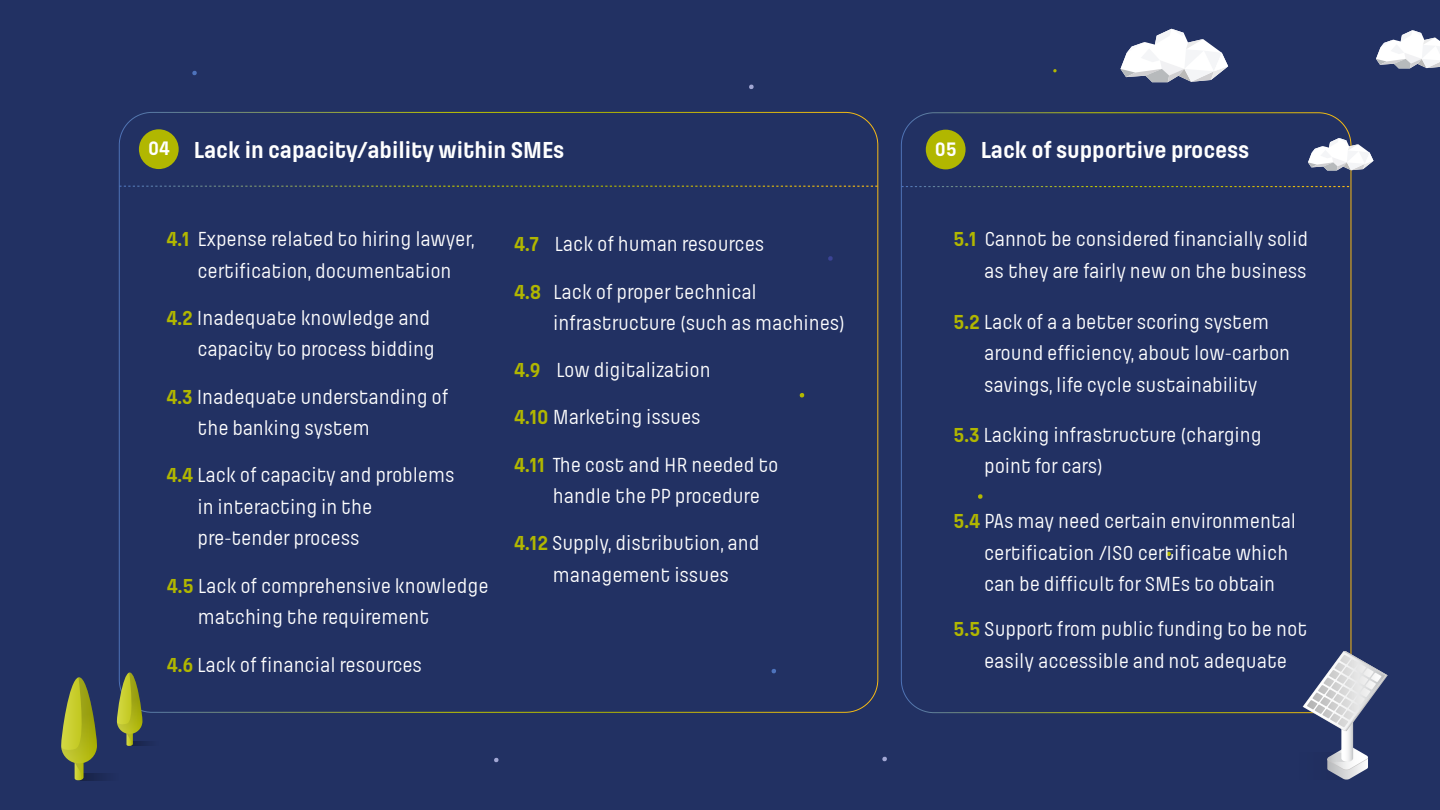
<style>
.page{position:relative;width:1440px;height:810px;background:#223163}
.page>*{position:absolute;margin:0;border:0;box-sizing:border-box;transform-origin:0 0}
.t1{font:700 24px "Pilcrow W03";color:#fff}
.t2{font:21px/31.5px "Pilcrow W03";color:#fff}
.t3{font:700 20.25px "Pilcrow W03";color:#fff}
.s1{font-size:20.25px}
.s2{font-weight:700;color:#b1b700}
</style>
<div class="page">
<svg style="left:799px;top:393px;width:6px;height:5px"></svg>
<svg style="left:771px;top:669px;width:5px;height:5px"></svg>
<svg style="left:882px;top:756px;width:5px;height:6px"></svg>
<svg style="left:978px;top:494px;width:5px;height:5px"></svg>
<svg style="left:828px;top:256px;width:5px;height:5px"></svg>
<svg style="left:749px;top:84px;width:5px;height:5px"></svg>
<svg style="left:192px;top:70px;width:5px;height:6px"></svg>
<svg style="left:494px;top:757px;width:5px;height:6px"></svg>
<svg style="left:1166px;top:551px;width:5px;height:6px"></svg>
<svg style="left:1053px;top:69px;width:4px;height:4px"></svg>
<svg style="left:119px;top:186px;width:759px;height:1px"></svg>
<div style="left:139px;top:129px;width:40px;height:40px;background:#b1b700;border-radius:20px"></div>
<div style="left:926px;top:130px;width:40px;height:39px;background:#b1b700;border-radius:20px"></div>
<svg style="left:901px;top:186px;width:450px;height:1px"></svg>
<svg style="left:1121px;top:29px;width:107px;height:53px"></svg>
<svg style="left:1308px;top:138px;width:65px;height:32px"></svg>
<svg style="left:1376px;top:30px;width:64px;height:38px"></svg>
<svg style="left:1303px;top:651px;width:85px;height:129px"></svg>
<div style="left:79px;top:773px;width:40px;height:7px;background:#1f2d5b"></div>
<svg style="left:61px;top:677px;width:36px;height:104px"></svg>
<div style="left:130px;top:741px;width:28px;height:5px;background:#1f2c5a"></div>
<svg style="left:117px;top:673px;width:25px;height:73px"></svg>
<p class="t1" style="left:194px;top:137px;width:372px">Lack in capacity/ability within SMEs</p>
<p class="t3" style="left:148px;top:138px;width:23px">04</p>
<p class="t1" style="left:935px;top:138px;width:316px"><span class="s1">05</span> Lack of supportive process</p>
<p class="t2" style="left:166px;top:224px;width:310px;text-align:center"><span class="s2">4.1</span> Expense related to hiring lawyer, certification, documentation</p>
<p class="t2" style="left:953px;top:224px;width:357px;text-align:right"><span class="s2">5.1</span> Cannot be considered financially solid as they are fairly new on the business</p>
<p class="t2" style="left:984px;top:306px;width:307px;text-indent:-31px"><span class="s2">5.2</span> Lack of a a better scoring system around efficiency, about low-carbon savings, life cycle sustainability</p>
<p class="t2" style="left:984px;top:419px;width:279px;text-indent:-31px"><span class="s2">5.3</span> Lacking infrastructure (charging point for cars)</p>
<p class="t2" style="left:984px;top:506px;width:313px;text-indent:-31px"><span class="s2">5.4</span> PAs may need certain environmental certification /ISO certificate which can be difficult for SMEs to obtain</p>
<p class="t2" style="left:953px;top:614px;width:356px;text-align:center"><span class="s2">5.5</span> Support from public funding to be not easily accessible and not adequate</p>
<p class="t2" style="left:514px;top:229px;width:252px"><span class="s2">4.7</span> Lack of human resources</p>
<p class="t2" style="left:553px;top:276px;width:293px;text-indent:-39px"><span class="s2">4.8</span> Lack of proper technical infrastructure (such as machines)</p>
<p class="t2" style="left:166px;top:303px;width:270px;text-align:right"><span class="s2">4.2</span> Inadequate knowledge and capacity to process bidding</p>
<p class="t2" style="left:514px;top:355px;width:198px"><span class="s2">4.9</span> Low digitalization</p>
<p class="t2" style="left:514px;top:402px;width:188px"><span class="s2">4.10</span> Marketing issues</p>
<p class="t2" style="left:198px;top:382px;width:252px;text-indent:-31px"><span class="s2">4.3</span> Inadequate understanding of the banking system</p>
<p class="t2" style="left:198px;top:460px;width:259px;text-indent:-31px"><span class="s2">4.4</span> Lack of capacity and problems in interacting in the pre-tender process</p>
<p class="t2" style="left:553px;top:450px;width:227px;text-indent:-39px"><span class="s2">4.11</span> The cost and HR needed to handle the PP procedure</p>
<p class="t2" style="left:514px;top:528px;width:247px;text-align:center"><span class="s2">4.12</span> Supply, distribution, and management issues</p>
<p class="t2" style="left:198px;top:571px;width:292px;text-indent:-31px"><span class="s2">4.5</span> Lack of comprehensive knowledge matching the requirement</p>
<p class="t2" style="left:167px;top:649px;width:257px"><span class="s2">4.6</span> Lack of financial resources</p>
</div>
